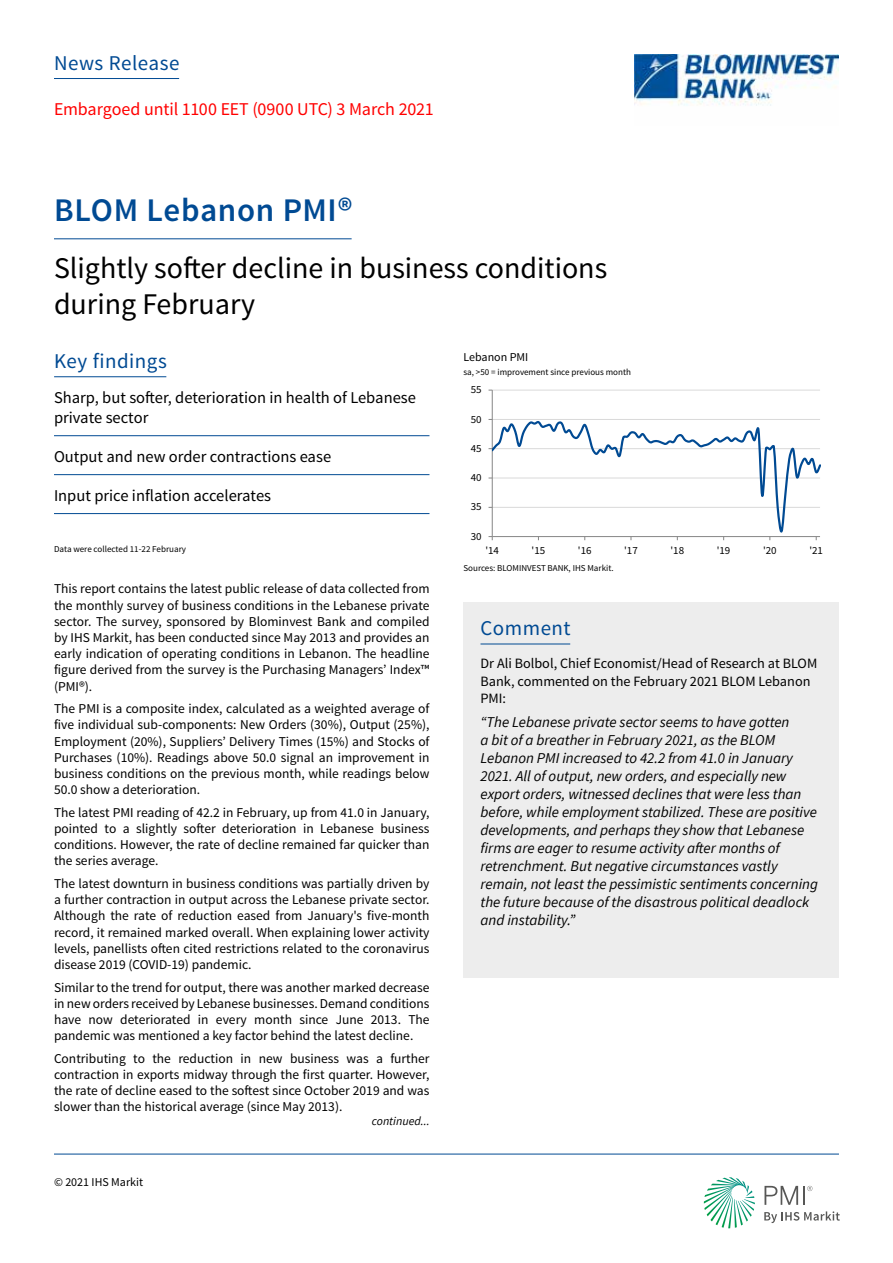
<style>
.page{position:relative;width:893px;height:1263px;background:#fff}
.page>*{position:absolute;margin:0;border:0;box-sizing:border-box;transform-origin:0 0}
.t1{font:600 33px "Source Sans Pro";letter-spacing:.02em;color:#004a93}
.t2{font:30px/36px "Source Sans Pro";color:#000}
.t3{font:21px "Source Sans Pro";letter-spacing:.025em;color:#004a93}
.t4{font:18px "Source Sans Pro";letter-spacing:-.01em;color:#f00}
.t5{font:16.5px/19.8px "Source Sans Pro";color:#000}
.t6{font:italic 15px/18px "Source Sans Pro";color:#000}
.t7{font:14.25px/17.1px "Source Sans Pro";color:#000}
.t8{font:13.5px/16.2px "Source Sans Pro";color:#000;text-align:justify}
.t9{font:12px "Source Sans Pro";color:#000}
.t10{font:italic 12px "Source Sans Pro";color:#000}
.t11{font:10.8px "Source Sans Pro";letter-spacing:-.005em;color:#000}
.t12{font:9px "Source Sans Pro";color:#000}
</style>
<div class="page">
<svg style="left:704px;top:1177px;width:51px;height:51px"></svg>
<svg style="left:764px;top:1211px;width:76px;height:12px"></svg>
<svg style="left:764px;top:1186px;width:48px;height:19px"></svg>
<hr style="left:54px;top:1154px;width:785px;height:1px;background:#004a93">
<hr style="left:492px;top:390px;width:328px;height:1px;background:#d9d9d9">
<hr style="left:492px;top:390px;width:1px;height:147px;background:#868686">
<svg style="left:489px;top:419px;width:332px;height:121px"></svg>
<hr style="left:54px;top:376px;width:112px;height:1px;background:#004a93">
<hr style="left:54px;top:78px;width:125px;height:1px;background:#004a93">
<hr style="left:54px;top:238px;width:298px;height:1px;background:#004a93">
<hr style="left:54px;top:435px;width:375px;height:1px;background:#004a93">
<hr style="left:54px;top:474px;width:375px;height:1px;background:#004a93">
<hr style="left:54px;top:513px;width:375px;height:1px;background:#004a93">
<div style="left:463px;top:602px;width:376px;height:56px;background:#ededed"></div>
<hr style="left:480px;top:644px;width:90px;height:1px;background:#004a93">
<div style="left:463px;top:658px;width:376px;height:320px;background:#ededed"></div>
<img style="left:634px;top:54px;width:205px;height:52px">
<h3 class="t3" style="left:54px;top:50px;width:127px">News Release</h3>
<h3 class="t4" style="left:54px;top:98px;width:381px">Embargoed until 1100 EET (0900 UTC) 3 March 2021</h3>
<h1 class="t1" style="left:54px;top:190px;width:300px">BLOM Lebanon PMI®</h1>
<h2 class="t2" style="left:54px;top:250px;width:555px">Slightly softer decline in business conditions during February</h2>
<h3 class="t3" style="left:54px;top:348px;width:114px">Key findings</h3>
<p class="t9" style="left:463px;top:350px;width:66px">Lebanon PMI</p>
<p class="t12" style="left:463px;top:366px;width:169px">sa, &gt;50 = improvement since previous month</p>
<p class="t5" style="left:54px;top:388px;width:363px">Sharp, but softer, deterioration in health of Lebanese private sector</p>
<p class="t5" style="left:54px;top:446px;width:279px">Output and new order contractions ease</p>
<p class="t5" style="left:54px;top:485px;width:219px">Input price inflation accelerates</p>
<p class="t12" style="left:54px;top:544px;width:134px">Data were collected 11-22 February</p>
<p class="t8" style="left:54px;top:581px;width:377px">This report contains the latest public release of data collected from the monthly survey of business conditions in the Lebanese private sector. The survey, sponsored by Blominvest Bank and compiled by IHS Markit, has been conducted since May 2013 and provides an early indication of operating conditions in Lebanon. The headline figure derived from the survey is the Purchasing Managers’ Index™ (PMI®).</p>
<p class="t8" style="left:54px;top:701px;width:377px">The PMI is a composite index, calculated as a weighted average of five individual sub-components: New Orders (30%), Output (25%), Employment (20%), Suppliers’ Delivery Times (15%) and Stocks of Purchases (10%). Readings above 50.0 signal an improvement in business conditions on the previous month, while readings below 50.0 show a deterioration.</p>
<p class="t8" style="left:54px;top:804px;width:377px">The latest PMI reading of 42.2 in February, up from 41.0 in January, pointed to a slightly softer deterioration in Lebanese business conditions. However, the rate of decline remained far quicker than the series average.</p>
<p class="t8" style="left:54px;top:876px;width:377px">The latest downturn in business conditions was partially driven by a further contraction in output across the Lebanese private sector.<br>Although the rate of reduction eased from January's five-month record, it remained marked overall. When explaining lower activity levels, panellists often cited restrictions related to the coronavirus disease 2019 (COVID-19) pandemic.</p>
<p class="t8" style="left:54px;top:979px;width:377px">Similar to the trend for output, there was another marked decrease in new orders received by Lebanese businesses. Demand conditions have now deteriorated in every month since June 2013. The pandemic was mentioned a key factor behind the latest decline.</p>
<p class="t8" style="left:54px;top:1050px;width:377px">Contributing to the reduction in new business was a further contraction in exports midway through the first quarter. However, the rate of decline eased to the softest since October 2019 and was slower than the historical average (since May 2013).</p>
<p class="t10" style="left:372px;top:1113px;width:59px">continued...</p>
<p class="t9" style="left:54px;top:1175px;width:91px">© 2021 IHS Markit</p>
<p class="t11" style="left:471px;top:383px;width:12px">55</p>
<p class="t11" style="left:471px;top:412px;width:12px">50</p>
<p class="t11" style="left:471px;top:442px;width:12px">45</p>
<p class="t11" style="left:471px;top:471px;width:12px">40</p>
<p class="t11" style="left:471px;top:500px;width:12px">35</p>
<p class="t11" style="left:471px;top:529px;width:12px">30</p>
<p class="t11" style="left:485px;top:544px;width:15px">'14</p>
<p class="t11" style="left:532px;top:544px;width:15px">'15</p>
<p class="t11" style="left:578px;top:544px;width:15px">'16</p>
<p class="t11" style="left:624px;top:544px;width:15px">'17</p>
<p class="t11" style="left:670px;top:544px;width:15px">'18</p>
<p class="t11" style="left:717px;top:544px;width:15px">'19</p>
<p class="t11" style="left:763px;top:544px;width:15px">'20</p>
<p class="t11" style="left:809px;top:544px;width:15px">'21</p>
<p class="t12" style="left:463px;top:562px;width:152px">Sources: BLOMINVEST BANK, IHS Markit.</p>
<h3 class="t3" style="left:480px;top:615px;width:92px">Comment</h3>
<p class="t7" style="left:480px;top:655px;width:338px">Dr Ali Bolbol, Chief Economist/Head of Research at BLOM<br>Bank, commented on the February 2021 BLOM Lebanon<br>PMI:</p>
<p class="t6" style="left:480px;top:713px;width:339px">“The Lebanese private sector seems to have gotten<br>a bit of a breather in February 2021, as the BLOM Lebanon PMI increased to 42.2 from 41.0 in January 2021. All of output, new orders, and especially new export orders, witnessed declines that were less than before, while employment stabilized. These are positive developments, and perhaps they show that Lebanese firms are eager to resume activity after months of retrenchment. But negative circumstances vastly remain, not least the pessimistic sentiments concerning the future because of the disastrous political deadlock and instability.”</p>
</div>
